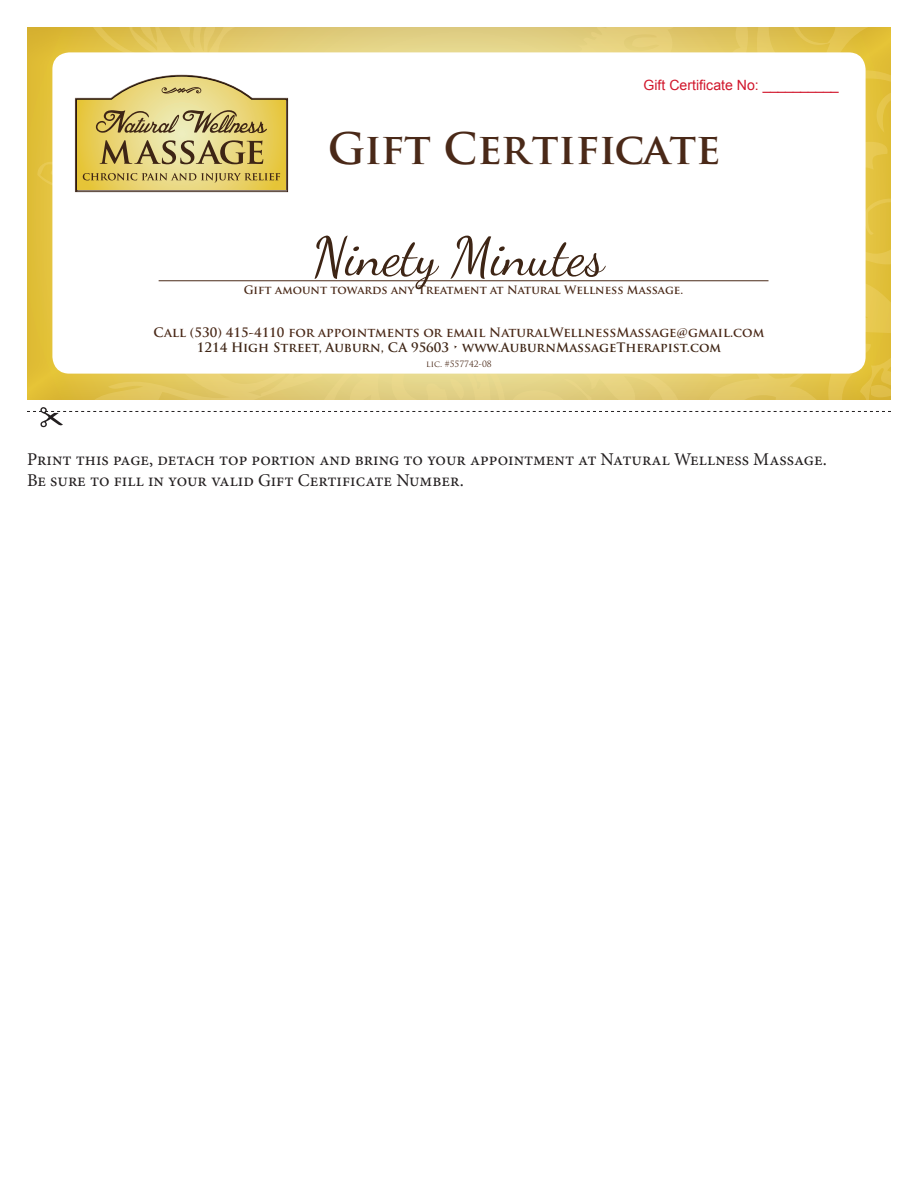
<style>
.page{position:relative;width:918px;height:1188px;background:#fff}
.page>*{position:absolute;margin:0;border:0;box-sizing:border-box;transform-origin:0 0}
.t1{font:53.7px "Dancing Script";color:#3e2515}
.t2{font:700 42.3px "Trajan Pro";letter-spacing:-.02em;color:#4a2918}
.t3{font:18px/21.6px "Minion Pro";color:#231f20}
.t4{font:14.1px "Arial";color:#d1162b}
.t5{font:700 12.75px/15.3px "Trajan Pro";color:#4a2918;text-align:center}
.t6{font:700 11.25px "Trajan Pro";color:#4a2918}
.t7{font:8.4px "Trajan Pro";color:#4a2918}
.s1{color:#3e2515}
</style>
<div class="page">
<svg style="left:27px;top:407px;width:864px;height:21px"></svg>
<svg style="left:770px;top:264px;width:121px;height:135px;background:#e2c348"></svg>
<svg style="left:770px;top:27px;width:121px;height:237px;background:#e1c040"></svg>
<svg style="left:27px;top:27px;width:47px;height:372px;background:#e0be37"></svg>
<svg style="left:860px;top:353px;width:31px;height:46px"></svg>
<svg style="left:866px;top:199px;width:25px;height:36px"></svg>
<svg style="left:866px;top:142px;width:24px;height:36px"></svg>
<div style="left:52px;top:52px;width:814px;height:322px;background:#fff;border-radius:17px"></div>
<svg style="left:74px;top:27px;width:696px;height:372px"></svg>
<p class="t4" style="left:644px;top:75px;width:197px">Gift Certificate No: __________</p>
<p class="t2" style="left:328px;top:122px;width:394px">Gift Certificate</p>
<p class="t1" style="left:312px;top:225px;width:294px">Ninety Minutes</p>
<p class="t6" style="left:244px;top:283px;width:441px">Gift amount towards any Treatment at Natural Wellness Massage.</p>
<p class="t5" style="left:154px;top:324px;width:612px">Call (530) 415-4110 for appointments or email NaturalWellnessMassage@gmail.com<br><span class="s1">1214 High Street, Auburn, CA 95603 • www.AuburnMassageTherapist.com</span></p>
<p class="t7" style="left:426px;top:358px;width:67px">lic. #557742-08</p>
<h3 class="t3" style="left:27px;top:448px;width:801px">Print this page, detach top portion and bring to your appointment at Natural Wellness Massage.<br>Be sure to fill in your valid Gift Certificate Number.</h3>
</div>
